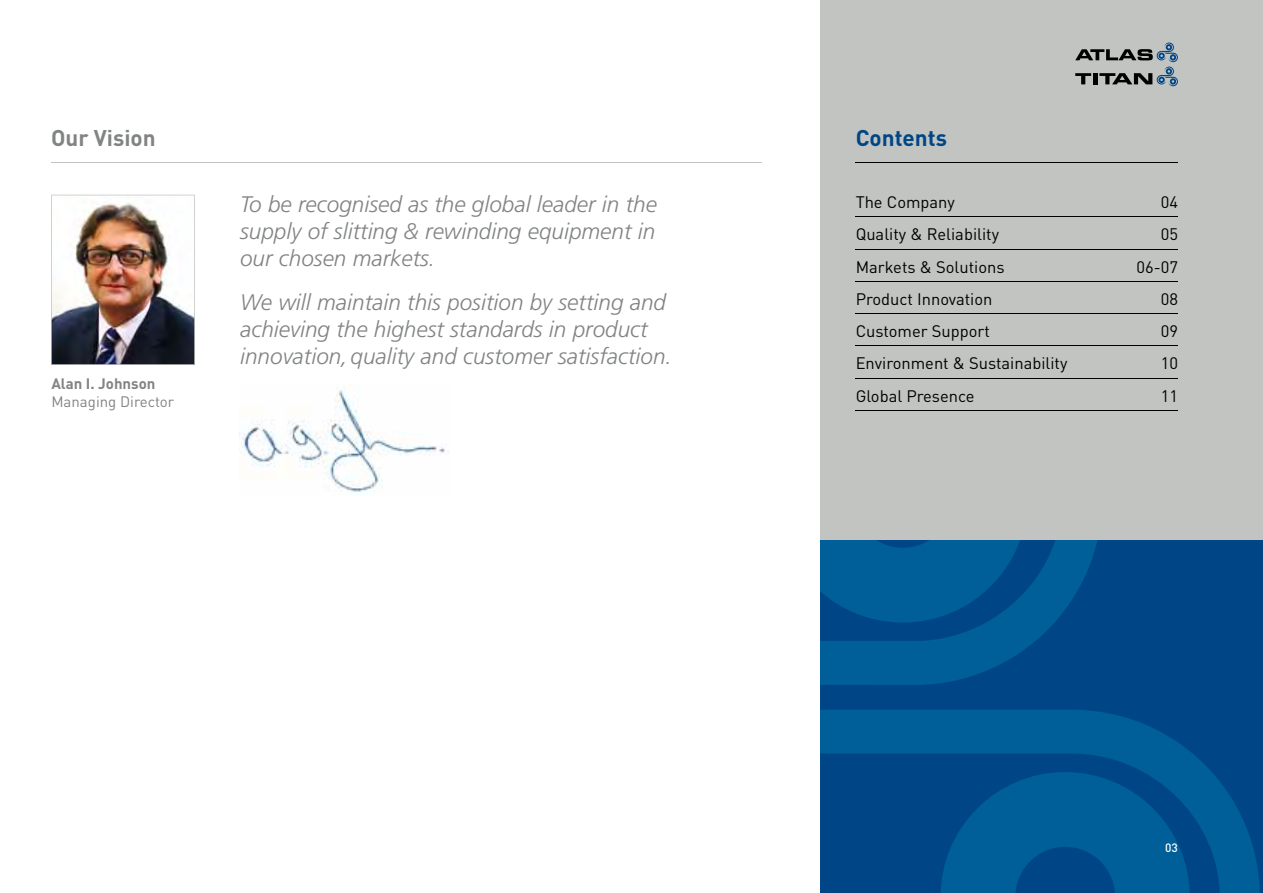
<style>
.page{position:relative;width:1263px;height:893px;background:#fff}
.page>*{position:absolute;margin:0;border:0;box-sizing:border-box;transform-origin:0 0}
.t1{font:italic 300 22.5px/27px "Frutiger";color:#818483;text-align:justify}
.t2{font:700 22.5px "DIN";color:#818483}
.t3{font:700 22.5px "DIN";color:#004687}
.t4{font:16.5px/32.2px "DIN";color:#000}
.t5{font:15px "DIN";color:#818483}
.t6{font:700 15px "DIN";color:#818483}
.t7{font:500 12px "DIN";color:#fff}
</style>
<div class="page">
<div style="left:820px;top:0;width:443px;height:540px;background:#c1c4c1"></div>
<img style="left:51px;top:195px;width:144px;height:170px">
<hr style="left:51px;top:162px;width:710px;height:1px;background:#c1c4c1">
<img style="left:240px;top:388px;width:206px;height:105px">
<svg style="left:1075px;top:43px;width:103px;height:43px"></svg>
<div style="left:820px;top:540px;width:443px;height:353px;background:#004687"></div>
<hr style="left:856px;top:217px;width:322px;height:1px;background:#000">
<hr style="left:856px;top:249px;width:322px;height:1px;background:#000">
<hr style="left:856px;top:281px;width:322px;height:1px;background:#000">
<hr style="left:856px;top:313px;width:322px;height:1px;background:#000">
<hr style="left:856px;top:346px;width:322px;height:1px;background:#000">
<hr style="left:856px;top:378px;width:322px;height:1px;background:#000">
<hr style="left:856px;top:410px;width:322px;height:1px;background:#000">
<hr style="left:856px;top:162px;width:322px;height:1px;background:#000">
<svg style="left:1102px;top:712px;width:158px;height:181px"></svg>
<svg style="left:1102px;top:772px;width:88px;height:121px"></svg>
<svg style="left:820px;top:540px;width:282px;height:353px;fill:#005e98"></svg>
<p class="t2" style="left:51px;top:123px;width:106px">Our Vision</p>
<p class="t6" style="left:51px;top:374px;width:106px">Alan I. Johnson</p>
<p class="t5" style="left:51px;top:392px;width:124px">Managing Director</p>
<p class="t1" style="left:240px;top:191px;width:418px">To be recognised as the global leader in the supply of slitting &amp; rewinding equipment in our chosen markets.</p>
<p class="t1" style="left:240px;top:289px;width:433px;text-align:left">We will maintain this position by setting and achieving the highest standards in product innovation, quality and customer satisfaction.</p>
<p class="t3" style="left:856px;top:123px;width:93px">Contents</p>
<p class="t4" style="left:856px;top:186px;width:213px">The Company<br>Quality &amp; Reliability<br>Markets &amp; Solutions<br>Product Innovation<br>Customer Support<br>Environment &amp; Sustainability<br>Global Presence</p>
<p class="t4" style="left:1136px;top:186px;width:43px;text-align:right">04<br>05<br>06-07<br>08<br>09<br>10<br>11</p>
<p class="t7" style="left:1165px;top:840px;width:14px">03</p>
</div>
